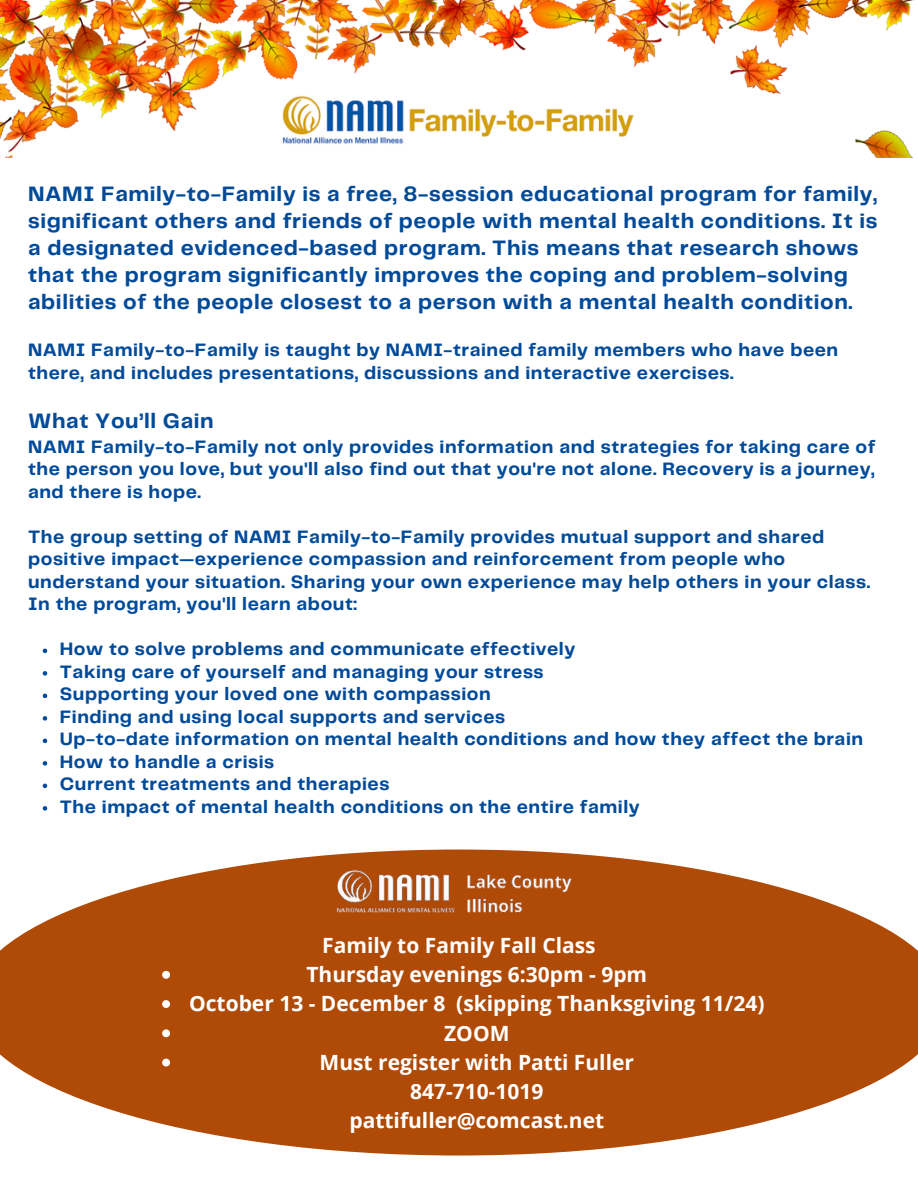
<style>
.page{position:relative;width:918px;height:1188px;background:#fff}
.page>*{position:absolute;margin:0;border:0;box-sizing:border-box;transform-origin:0 0}
.t1{font:700 21.6px/27px "Telegraf";letter-spacing:.03em;color:#004a9a}
.t2{font:700 21px/29.2px "Open Sans";color:#fff;text-align:center}
.t3{font:700 18.75px/22.5px "Telegraf";letter-spacing:.03em;color:#004a9a}
</style>
<div class="page">
<svg style="left:43px;top:649px;width:4px;height:4px"></svg>
<svg style="left:43px;top:671px;width:4px;height:5px"></svg>
<svg style="left:43px;top:694px;width:4px;height:4px"></svg>
<svg style="left:43px;top:716px;width:4px;height:5px"></svg>
<svg style="left:43px;top:739px;width:4px;height:4px"></svg>
<svg style="left:43px;top:761px;width:4px;height:5px"></svg>
<svg style="left:43px;top:784px;width:4px;height:4px"></svg>
<svg style="left:43px;top:806px;width:4px;height:5px"></svg>
<svg style="left:0;top:850px;width:918px;height:306px;fill:#b04a07"></svg>
<img style="left:325px;top:860px;width:363px;height:61px">
<img style="left:0;top:0;width:914px;height:158px">
<img style="left:282px;top:92px;width:354px;height:57px">
<svg style="left:162px;top:971px;width:8px;height:8px"></svg>
<svg style="left:162px;top:1000px;width:8px;height:8px"></svg>
<svg style="left:162px;top:1029px;width:8px;height:8px"></svg>
<svg style="left:162px;top:1059px;width:8px;height:7px"></svg>
<p class="t1" style="left:28px;top:181px;width:851px">NAMI Family-to-Family is a free, 8-session educational program for family, significant others and friends of people with mental health conditions. It is a designated evidenced-based program. This means that research shows that the program significantly improves the coping and problem-solving abilities of the people closest to a person with a mental health condition.</p>
<p class="t3" style="left:28px;top:340px;width:812px">NAMI Family-to-Family is taught by NAMI-trained family members who have been there, and includes presentations, discussions and interactive exercises.</p>
<p class="t1" style="left:28px;top:409px;width:187px">What You’ll Gain</p>
<p class="t3" style="left:28px;top:436px;width:849px;text-align:justify">NAMI Family-to-Family not only provides information and strategies for taking care of the person you love, but you'll also find out that you're not alone. Recovery is a journey, and there is hope.</p>
<p class="t3" style="left:28px;top:526px;width:844px">The group setting of NAMI Family-to-Family provides mutual support and shared positive impact—experience compassion and reinforcement from people who understand your situation. Sharing your own experience may help others in your class.<br>In the program, you'll learn about:</p>
<p class="t3" style="left:60px;top:639px;width:805px">How to solve problems and communicate effectively<br>Taking care of yourself and managing your stress<br>Supporting your loved one with compassion<br>Finding and using local supports and services<br>Up-to-date information on mental health conditions and how they affect the brain How to handle a crisis<br>Current treatments and therapies<br>The impact of mental health conditions on the entire family</p>
<p class="t2" style="left:322px;top:930px;width:275px">Family to Family Fall Class</p>
<p class="t2" style="left:189px;top:959px;width:577px">Thursday evenings 6:30pm - 9pm<br>October 13 - December 8 (skipping Thanksgiving 11/24)<br>ZOOM<br>Must register with Patti Fuller</p>
<p class="t2" style="left:349px;top:1076px;width:256px">847-710-1019 pattifuller@comcast.net</p>
</div>
